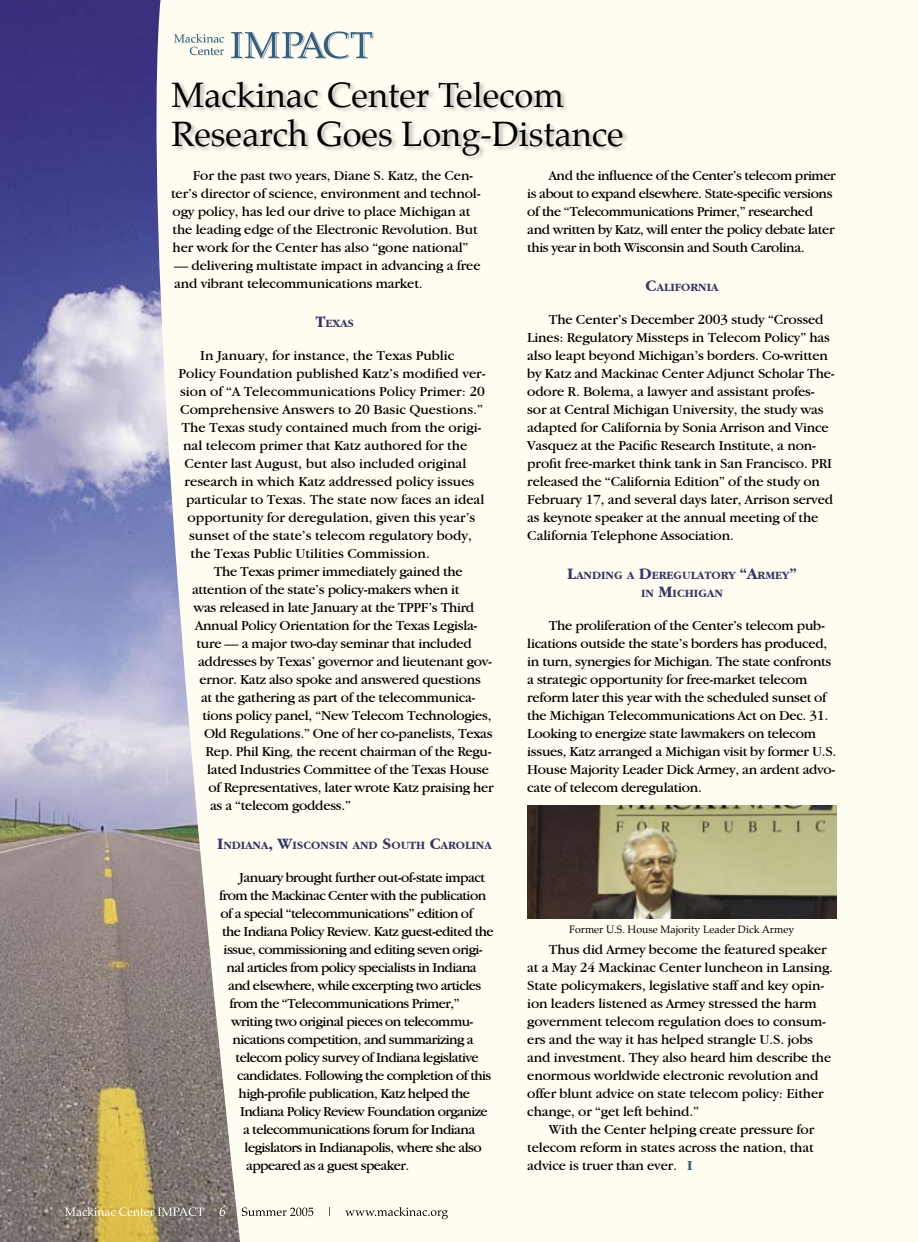
<style>
.page{position:relative;width:918px;height:1242px;background:#fffdf2}
.page>*{position:absolute;margin:0;border:0;box-sizing:border-box;transform-origin:0 0}
.t1{font:34.5px/39px "Palatino";color:#000}
.t2{font:14.25px/18px "Garamond IT Cby BT";letter-spacing:-.02em;color:#000}
.t3{font:14.25px "Garamond IT Cby BT";letter-spacing:-.04em;color:#000}
.t4{font:14.25px "Garamond IT Cby BT";color:#000}
.t5{font:700 11.55px/18px "Garamond IT Cby BT";color:#373664;text-align:center}
.t6{font:10.5px "Palatino";color:#000}
.s1{font-size:16.5px}
.s2{font-weight:700;color:#355e7a}
</style>
<div class="page">
<svg style="left:243px;top:32px;width:130px;height:27px"></svg>
<img style="left:0;top:0;width:243px;height:1242px">
<div style="left:172px;top:81px;width:458px;height:82px;background:#000;opacity:.25"></div>
<img style="left:527px;top:805px;width:310px;height:114px">
<svg style="left:242px;top:1207px;width:206px;height:12px"></svg>
<svg style="left:65px;top:1206px;width:160px;height:11px;background:#ac9f79"></svg>
<h1 class="t1" style="left:171px;top:78px;width:454px">Mackinac Center Telecom<br>Research Goes Long-Distance</h1>
<p class="t2" style="left:527px;top:166px;width:310px;text-indent:22px">And the influence of the Center’s telecom primer is about to expand elsewhere. State-specific versions of the “Telecommunications Primer,” researched and written by Katz, will enter the policy debate later this year in both Wisconsin and South Carolina.</p>
<p class="t5" style="left:646px;top:278px;width:74px"><span class="s1">C</span>ALIFORNIA</p>
<p class="t2" style="left:527px;top:310px;width:309px;text-indent:22px">The Center’s December 2003 study “Crossed Lines: Regulatory Missteps in Telecom Policy” has also leapt beyond Michigan’s borders. Co-written by Katz and Mackinac Center Adjunct Scholar The&shy;odore R. Bolema, a lawyer and assistant profes&shy;sor at Central Michigan University, the study was adapted for California by Sonia Arrison and Vince Vasquez at the Pacific Research Institute, a non&shy;profit free-market think tank in San Francisco. PRI released the “California Edition” of the study on February 17, and several days later, Arrison served as keynote speaker at the annual meeting of the California Telephone Association.</p>
<p class="t5" style="left:567px;top:566px;width:231px"><span class="s1">L</span>ANDING A <span class="s1">D</span>EREGULATORY <span class="s1">“A</span>RMEY<span class="s1">”<br></span>IN <span class="s1">M</span>ICHIGAN</p>
<p class="t2" style="left:527px;top:616px;width:311px;text-indent:22px">The proliferation of the Center’s telecom pub&shy;lications outside the state’s borders has produced, in turn, synergies for Michigan. The state confronts a strategic opportunity for free-market telecom reform later this year with the scheduled sunset of the Michigan Telecommunications Act on Dec. 31.<br>Looking to energize state lawmakers on telecom issues, Katz arranged a Michigan visit by former U.S.<br>House Majority Leader Dick Armey, an ardent advo&shy;cate of telecom deregulation.</p>
<p class="t2" style="left:171px;top:166px;width:311px;text-indent:22px">For the past two years, Diane S. Katz, the Cen&shy;ter’s director of science, environment and technol&shy;ogy policy, has led our drive to place Michigan at the leading edge of the Electronic Revolution. But her work for the Center has also “gone national”</p>
<p class="t2" style="left:174px;top:256px;width:308px">— delivering multistate impact in advancing a free and vibrant telecommunications market.</p>
<p class="t5" style="left:315px;top:314px;width:40px"><span class="s1">T</span>EXAS</p>
<p class="t4" style="left:200px;top:347px;width:256px">In January, for instance, the Texas Public</p>
<p class="t4" style="left:179px;top:365px;width:309px">Policy Foundation published Katz’s modified ver-</p>
<p class="t4" style="left:180px;top:383px;width:306px">sion of “A Telecommunications Policy Primer: 20</p>
<p class="t4" style="left:180px;top:401px;width:304px">Comprehensive Answers to 20 Basic Questions.”</p>
<p class="t4" style="left:182px;top:419px;width:301px">The Texas study contained much from the origi-</p>
<p class="t4" style="left:183px;top:437px;width:286px">nal telecom primer that Katz authored for the</p>
<p class="t4" style="left:185px;top:455px;width:283px">Center last August, but also included original</p>
<p class="t4" style="left:185px;top:473px;width:291px">research in which Katz addressed policy issues</p>
<p class="t4" style="left:186px;top:491px;width:300px">particular to Texas. The state now faces an ideal</p>
<p class="t4" style="left:188px;top:509px;width:289px">opportunity for deregulation, given this year’s</p>
<p class="t4" style="left:189px;top:527px;width:284px">sunset of the state’s telecom regulatory body,</p>
<p class="t4" style="left:191px;top:545px;width:241px">the Texas Public Utilities Commission.</p>
<p class="t2" style="left:214px;top:562px;width:251px">The Texas primer immediately gained the</p>
<p class="t2" style="left:192px;top:580px;width:269px">attention of the state’s policy-makers when it</p>
<p class="t2" style="left:194px;top:598px;width:282px">was released in late January at the TPPF’s Third</p>
<p class="t2" style="left:195px;top:616px;width:284px">Annual Policy Orientation for the Texas Legisla-</p>
<p class="t2" style="left:197px;top:634px;width:277px">ture — a major two-day seminar that included</p>
<p class="t2" style="left:198px;top:652px;width:295px">addresses by Texas’ governor and lieutenant gov-</p>
<p class="t2" style="left:200px;top:670px;width:283px">ernor. Katz also spoke and answered questions</p>
<p class="t2" style="left:201px;top:688px;width:276px">at the gathering as part of the telecommunica-</p>
<p class="t2" style="left:203px;top:706px;width:291px">tions policy panel, “New Telecom Technologies,</p>
<p class="t2" style="left:204px;top:724px;width:290px">Old Regulations.” One of her co-panelists, Texas</p>
<p class="t2" style="left:206px;top:742px;width:288px">Rep. Phil King, the recent chairman of the Regu-</p>
<p class="t2" style="left:207px;top:760px;width:283px">lated Industries Committee of the Texas House</p>
<p class="t2" style="left:209px;top:778px;width:287px">of Representatives, later wrote Katz praising her</p>
<p class="t2" style="left:210px;top:796px;width:142px">as a “telecom goddess.”</p>
<p class="t5" style="left:217px;top:836px;width:276px"><span class="s1">I</span>NDIANA<span class="s1">, W</span>ISCONSIN AND <span class="s1">S</span> OUTH <span class="s1">C</span>AROLINA</p>
<p class="t3" style="left:239px;top:869px;width:247px">January brought further out-of-state impact</p>
<p class="t3" style="left:219px;top:887px;width:269px">from the Mackinac Center with the publication</p>
<p class="t3" style="left:221px;top:905px;width:254px">of a special “telecommunications” edition of</p>
<p class="t3" style="left:222px;top:923px;width:273px">the Indiana Policy Review. Katz guest-edited the</p>
<p class="t3" style="left:224px;top:941px;width:261px">issue, commissioning and editing seven origi-</p>
<p class="t3" style="left:227px;top:959px;width:252px">nal articles from policy specialists in Indiana</p>
<p class="t3" style="left:228px;top:977px;width:255px">and elsewhere, while excerpting two articles</p>
<p class="t3" style="left:230px;top:995px;width:232px">from the “Telecommunications Primer,”</p>
<p class="t3" style="left:231px;top:1013px;width:244px">writing two original pieces on telecommu-</p>
<p class="t3" style="left:233px;top:1031px;width:243px">nications competition, and summarizing a</p>
<p class="t3" style="left:236px;top:1049px;width:245px">telecom policy survey of Indiana legislative</p>
<p class="t3" style="left:237px;top:1067px;width:256px">candidates. Following the completion of this</p>
<p class="t3" style="left:239px;top:1085px;width:233px">high-profile publication, Katz helped the</p>
<p class="t3" style="left:240px;top:1103px;width:249px">Indiana Policy Review Foundation organize</p>
<p class="t3" style="left:243px;top:1121px;width:234px">a telecommunications forum for Indiana</p>
<p class="t3" style="left:245px;top:1139px;width:239px">legislators in Indianapolis, where she also</p>
<p class="t3" style="left:246px;top:1157px;width:165px">appeared as a guest speaker.</p>
<p class="t6" style="left:569px;top:923px;width:226px">Former U.S. House Majority Leader Dick Armey</p>
<p class="t2" style="left:527px;top:940px;width:307px;text-indent:22px">Thus did Armey become the featured speaker at a May 24 Mackinac Center luncheon in Lansing.<br>State policymakers, legislative staff and key opin&shy;ion leaders listened as Armey stressed the harm government telecom regulation does to consum&shy;ers and the way it has helped strangle U.S. jobs and investment. They also heard him describe the enormous worldwide electronic revolution and offer blunt advice on state telecom policy: Either change, or “get left behind.”</p>
<p class="t2" style="left:527px;top:1120px;width:288px;text-align:justify;text-indent:22px">With the Center helping create pressure for telecom reform in states across the nation, that advice is truer than ever. <span class="s2">I</span></p>
</div>
